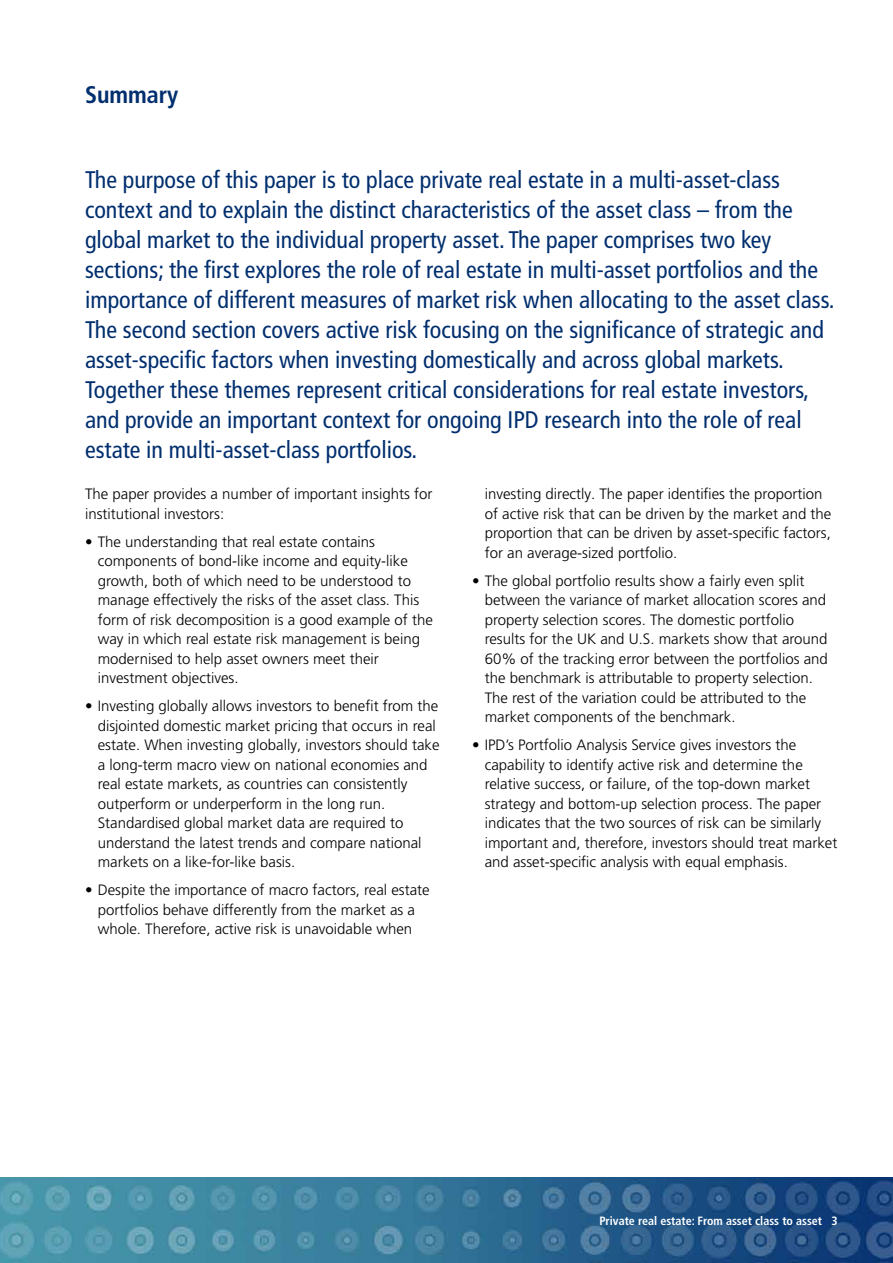
<style>
.page{position:relative;width:893px;height:1263px;background:#fff}
.page>*{position:absolute;margin:0;border:0;box-sizing:border-box;transform-origin:0 0}
.t1{font:condensed 24px/30px "Frutiger LT Pro";color:#002e6e}
.t2{font:700 condensed 24px "Frutiger LT Pro";color:#002e6e}
.t3{font:300 15px/19.5px "Frutiger LT Pro";color:#000}
.t4{font:700 condensed 12px "Frutiger LT Pro";color:#fff}
</style>
<div class="page">
<img style="left:0;top:1178px;width:893px;height:85px">
<h1 class="t2" style="left:85px;top:80px;width:95px">Summary</h1>
<p class="t1" style="left:85px;top:165px;width:751px">The purpose of this paper is to place private real estate in a multi-asset-class context and to explain the distinct characteristics of the asset class – from the global market to the individual property asset. The paper comprises two key sections; the first explores the role of real estate in multi-asset portfolios and the importance of different measures of market risk when allocating to the asset class.<br>The second section covers active risk focusing on the significance of strategic and asset-specific factors when investing domestically and across global markets.<br>Together these themes represent critical considerations for real estate investors, and provide an important context for ongoing IPD research into the role of real estate in multi-asset-class portfolios.</p>
<p class="t3" style="left:85px;top:484px;width:349px">The paper provides a number of important insights for institutional investors:</p>
<p class="t3" style="left:98px;top:532px;width:337px;text-indent:-13px">• The understanding that real estate contains components of bond-like income and equity-like growth, both of which need to be understood to manage effectively the risks of the asset class. This form of risk decomposition is a good example of the way in which real estate risk management is being modernised to help asset owners meet their investment objectives.</p>
<p class="t3" style="left:98px;top:696px;width:343px;text-indent:-13px">• Investing globally allows investors to benefit from the disjointed domestic market pricing that occurs in real estate. When investing globally, investors should take a long-term macro view on national economies and real estate markets, as countries can consistently outperform or underperform in the long run.<br>Standardised global market data are required to understand the latest trends and compare national markets on a like-for-like basis.</p>
<p class="t3" style="left:85px;top:880px;width:346px;text-align:center">• Despite the importance of macro factors, real estate portfolios behave differently from the market as a whole. Therefore, active risk is unavoidable when</p>
<p class="t3" style="left:485px;top:484px;width:348px">investing directly. The paper identifies the proportion of active risk that can be driven by the market and the proportion that can be driven by asset-specific factors, for an average-sized portfolio.</p>
<p class="t3" style="left:485px;top:571px;width:345px;text-indent:-13px">• The global portfolio results show a fairly even split between the variance of market allocation scores and property selection scores. The domestic portfolio results for the UK and U.S. markets show that around 60% of the tracking error between the portfolios and the benchmark is attributable to property selection.<br>The rest of the variation could be attributed to the market components of the benchmark.</p>
<p class="t3" style="left:485px;top:735px;width:354px;text-indent:-13px">• IPD’s Portfolio Analysis Service gives investors the capability to identify active risk and determine the relative success, or failure, of the top-down market strategy and bottom-up selection process. The paper indicates that the two sources of risk can be similarly important and, therefore, investors should treat market and asset-specific analysis with equal emphasis.</p>
<p class="t4" style="left:599px;top:1214px;width:240px">Private real estate: From asset class to asset 3</p>
</div>
